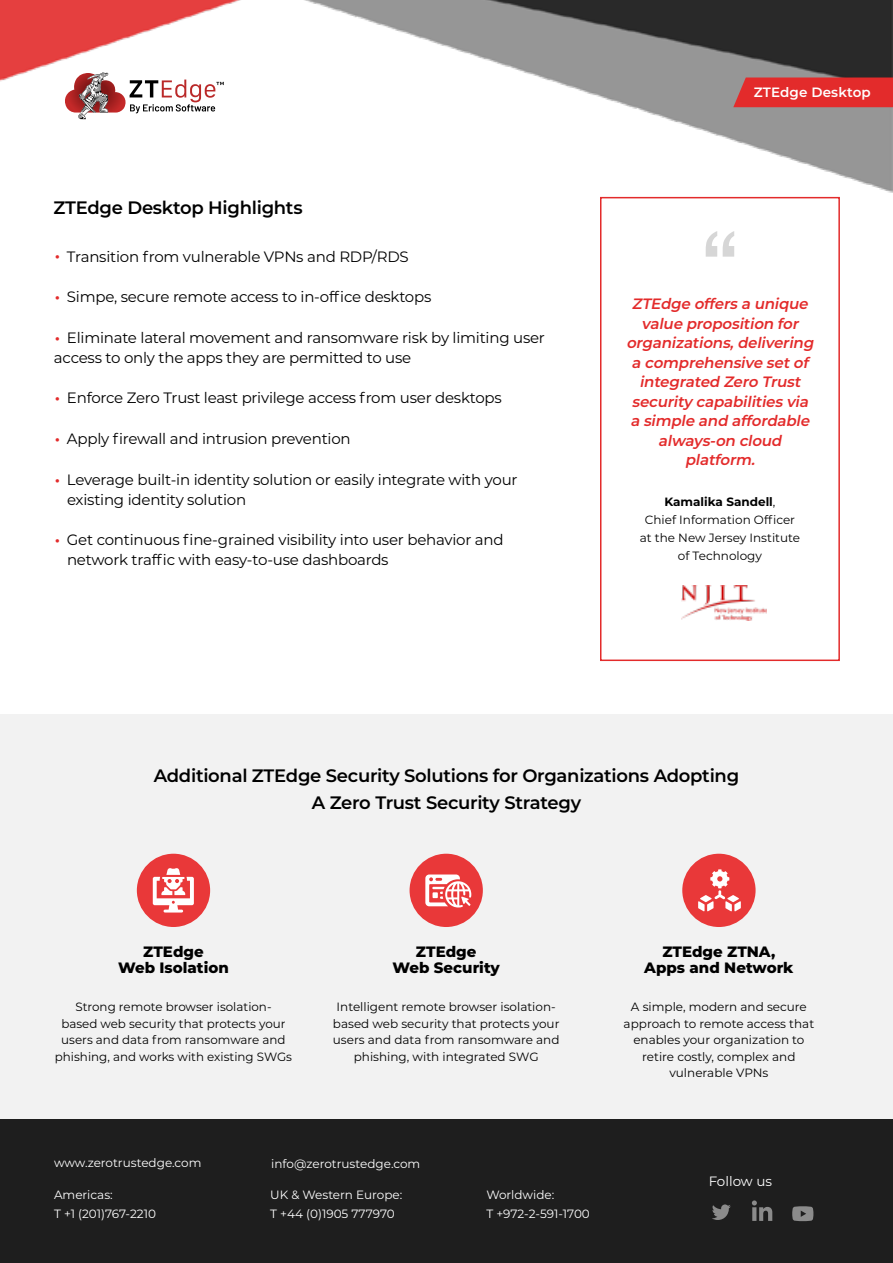
<style>
.page{position:relative;width:893px;height:1263px;background:#fff}
.page>*{position:absolute;margin:0;border:0;box-sizing:border-box;transform-origin:0 0}
.t1{font:600 18px/27px "Montserrat";letter-spacing:-.015em;color:#000;text-align:center}
.t2{font:15px/19.5px "Montserrat";letter-spacing:-.015em;color:#000}
.t3{font:italic 600 15px/19.5px "Montserrat";color:#e32b2b;text-align:center}
.t4{font:800 15px/16.5px "Montserrat";color:#000;text-align:center}
.t5{font:600 13.5px "Montserrat";letter-spacing:.01em;color:#fff}
.t6{font:13.5px "Montserrat";color:#fff}
.t7{font:12px/16.5px "Montserrat";color:#000;text-align:center}
.t8{font:12px/19.5px "Montserrat";color:#fff}
.s1{font-size:22.5px;color:#e32b2b}
.s2{font-weight:700}
</style>
<div class="page">
<img style="left:0;top:0;width:893px;height:256px">
<svg style="left:62px;top:72px;width:162px;height:48px"></svg>
<div style="left:0;top:714px;width:893px;height:405px;background:#f2f2f2"></div>
<div style="left:600px;top:197px;width:240px;height:464px;border:2px solid #e32b2b"></div>
<svg style="left:706px;top:231px;width:28px;height:26px"></svg>
<img style="left:681px;top:586px;width:85px;height:35px">
<div style="left:0;top:1119px;width:893px;height:144px;background:#1e1e1e"></div>
<svg style="left:712px;top:1204px;width:19px;height:16px"></svg>
<svg style="left:792px;top:1206px;width:21px;height:15px"></svg>
<svg style="left:752px;top:1200px;width:20px;height:21px"></svg>
<div style="left:137px;top:854px;width:73px;height:73px;background:#e93839;border-radius:50%"></div>
<div style="left:410px;top:854px;width:73px;height:73px;background:#e93839;border-radius:50%"></div>
<div style="left:682px;top:854px;width:74px;height:73px;background:#e93839;border-radius:50%"></div>
<svg style="left:153px;top:868px;width:41px;height:44px"></svg>
<svg style="left:698px;top:869px;width:43px;height:42px"></svg>
<svg style="left:425px;top:874px;width:46px;height:33px"></svg>
<div style="left:733px;top:78px;width:160px;height:29px;background:#e32b2b"></div>
<p class="t1" style="left:54px;top:193px;width:251px">ZTEdge Desktop Highlights</p>
<p class="t2" style="left:54px;top:246px;width:356px"><span class="s1">•</span> Transition from vulnerable VPNs and RDP/RDS</p>
<p class="t2" style="left:54px;top:287px;width:379px"><span class="s1">•</span> Simpe, secure remote access to in-office desktops</p>
<p class="t2" style="left:54px;top:328px;width:492px"><span class="s1">•</span> Eliminate lateral movement and ransomware risk by limiting user access to only the apps they are permitted to use</p>
<p class="t2" style="left:54px;top:388px;width:449px"><span class="s1">•</span> Enforce Zero Trust least privilege access from user desktops</p>
<p class="t2" style="left:54px;top:429px;width:298px"><span class="s1">•</span> Apply firewall and intrusion prevention</p>
<p class="t2" style="left:67px;top:469px;width:452px;text-indent:-13px"><span class="s1">•</span> Leverage built-in identity solution or easily integrate with your existing identity solution</p>
<p class="t2" style="left:67px;top:530px;width:438px;text-indent:-13px"><span class="s1">•</span> Get continuous fine-grained visibility into user behavior and network traffic with easy-to-use dashboards</p>
<p class="t5" style="left:754px;top:83px;width:119px">ZTEdge Desktop</p>
<p class="t3" style="left:626px;top:293px;width:192px">ZTEdge offers a unique value proposition for organizations,delivering a comprehensive setof integrated Zero Trust security capabilities via a simple and affordable always-on cloud platform.</p>
<p class="t7" style="left:640px;top:492px;width:162px;line-height:18px"><span class="s2">Kamalika Sandell</span>,<br>Chief Information Officer at the New Jersey Institute of Technology</p>
<p class="t1" style="left:154px;top:761px;width:587px">Additional ZTEdge Security Solutions for Organizations Adopting<br>A Zero Trust Security Strategy</p>
<p class="t4" style="left:118px;top:942px;width:112px">ZTEdge<br>Web Isolation</p>
<p class="t7" style="left:55px;top:998px;width:239px">Strong remote browser isolation-<br>based web security that protects your users and data from ransomware and phishing, and works with existing SWGs</p>
<p class="t4" style="left:393px;top:942px;width:109px">ZTEdge<br>Web Security</p>
<p class="t7" style="left:333px;top:998px;width:228px">Intelligent remote browser isolation&shy;based web security that protects your users and data from ransomware and phishing, with integrated SWG</p>
<p class="t8" style="left:54px;top:1153px;width:149px">www.zerotrustedge.com</p>
<p class="t8" style="left:54px;top:1184px;width:103px">Americas:<br>T +1 (201)767-2210</p>
<p class="t8" style="left:270px;top:1184px;width:134px">UK &amp; Western Europe:<br>T +44 (0)1905 777970</p>
<p class="t8" style="left:486px;top:1184px;width:105px">Worldwide:<br>T +972-2-591-1700</p>
<p class="t8" style="left:271px;top:1153px;width:151px">info@zerotrustedge.com</p>
<p class="t4" style="left:644px;top:942px;width:151px">ZTEdge ZTNA,<br>Apps and Network</p>
<p class="t7" style="left:624px;top:998px;width:192px">A simple, modern and secure approach to remote access that enables your organization to retire costly, complex and vulnerable VPNs</p>
<p class="t6" style="left:709px;top:1172px;width:65px">Follow us</p>
</div>
